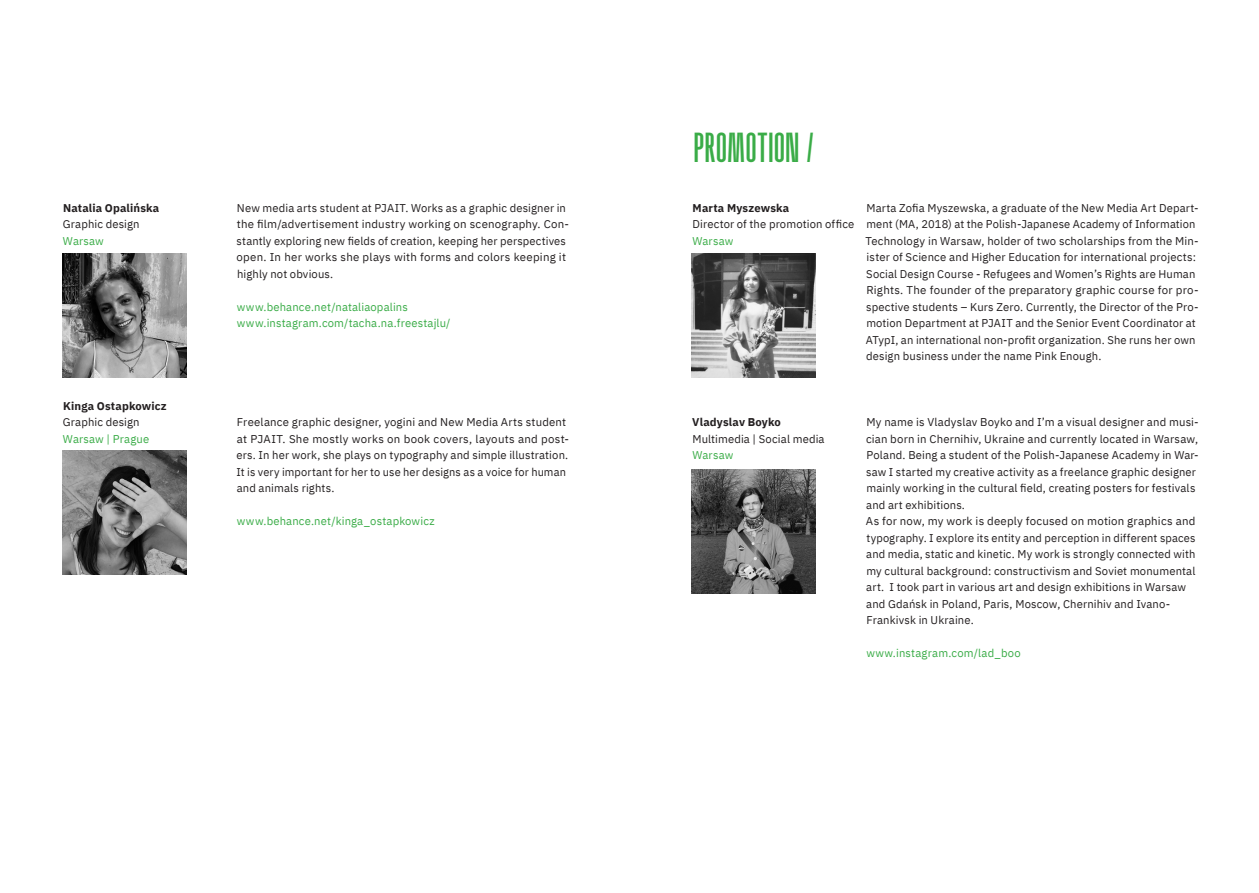
<style>
.page{position:relative;width:1259px;height:893px;background:#fff}
.page>*{position:absolute;margin:0;border:0;box-sizing:border-box;transform-origin:0 0}
.t1{font:900 37.5px "Pionek";color:#3aac47}
.t2{font:11.25px/16.5px "IBM Plex Sans";letter-spacing:.015em;color:#231f20}
.t3{font:11.25px/16.5px "IBM Plex Sans";letter-spacing:.015em;color:#3aac47}
.t4{font:700 11.25px "IBM Plex Sans";letter-spacing:.015em;color:#231f20}
</style>
<div class="page">
<img style="left:62px;top:451px;width:124px;height:123px">
<img style="left:62px;top:253px;width:124px;height:124px">
<img style="left:692px;top:469px;width:124px;height:124px">
<img style="left:692px;top:253px;width:124px;height:124px">
<p class="t4" style="left:63px;top:199px;width:98px">Natalia Opalińska</p>
<p class="t2" style="left:63px;top:215px;width:78px">Graphic design</p>
<p class="t3" style="left:63px;top:232px;width:42px">Warsaw</p>
<p class="t4" style="left:63px;top:397px;width:105px">Kinga Ostapkowicz</p>
<p class="t2" style="left:63px;top:413px;width:78px">Graphic design</p>
<p class="t3" style="left:63px;top:430px;width:88px">Warsaw | Prague</p>
<p class="t2" style="left:236px;top:199px;width:334px">New media arts student at PJAIT. Works as a graphic designer in the film/advertisement industry working on scenography. Con&shy;stantly exploring new fields of creation, keeping her perspectives open. In her works she plays with forms and colors keeping it highly not obvious.</p>
<p class="t3" style="left:237px;top:298px;width:215px">www.behance.net/nataliaopalins www.instagram.com/tacha.na.freestajlu/</p>
<p class="t2" style="left:236px;top:413px;width:334px">Freelance graphic designer, yogini and New Media Arts student at PJAIT. She mostly works on book covers, layouts and post&shy;ers. In her work, she plays on typography and simple illustration.<br>It is very important for her to use her designs as a voice for human and animals rights.</p>
<p class="t3" style="left:237px;top:512px;width:199px">www.behance.net/kinga_ostapkowicz</p>
<h1 class="t1" style="left:693px;top:124px;width:122px">PROMOTION /</h1>
<p class="t4" style="left:692px;top:199px;width:98px">Marta Myszewska</p>
<p class="t2" style="left:692px;top:215px;width:163px">Director of the promotion office</p>
<p class="t3" style="left:692px;top:232px;width:42px">Warsaw</p>
<p class="t2" style="left:865px;top:199px;width:335px">Marta Zofia Myszewska, a graduate of the New Media Art Depart&shy;ment (MA, 2018) at the Polish-Japanese Academy of Information Technology in Warsaw, holder of two scholarships from the Min&shy;ister of Science and Higher Education for international projects:<br>Social Design Course - Refugees and Women’s Rights are Human Rights. The founder of the preparatory graphic course for pro&shy;spective students – Kurs Zero. Currently, the Director of the Pro&shy;motion Department at PJAIT and the Senior Event Coordinator at ATypI, an international non-profit organization. She runs her own design business under the name Pink Enough.</p>
<p class="t4" style="left:692px;top:413px;width:90px">Vladyslav Boyko</p>
<p class="t2" style="left:692px;top:430px;width:134px">Multimedia | Social media</p>
<p class="t3" style="left:692px;top:446px;width:42px">Warsaw</p>
<p class="t2" style="left:866px;top:413px;width:334px">My name is Vladyslav Boyko and I’m a visual designer and musi&shy;cian born in Chernihiv, Ukraine and currently located in Warsaw, Poland. Being a student of the Polish-Japanese Academy in War&shy;saw I started my creative activity as a freelance graphic designer mainly working in the cultural field, creating posters for festivals and art exhibitions.<br>As for now, my work is deeply focused on motion graphics and typography. I explore its entity and perception in different spaces and media, static and kinetic. My work is strongly connected with my cultural background: constructivism and Soviet monumental art. I took part in various art and design exhibitions in Warsaw and Gdańsk in Poland, Paris, Moscow, Chernihiv and Ivano-Frankivsk in Ukraine.</p>
<p class="t3" style="left:866px;top:644px;width:156px">www.instagram.com/lad_boo</p>
</div>
